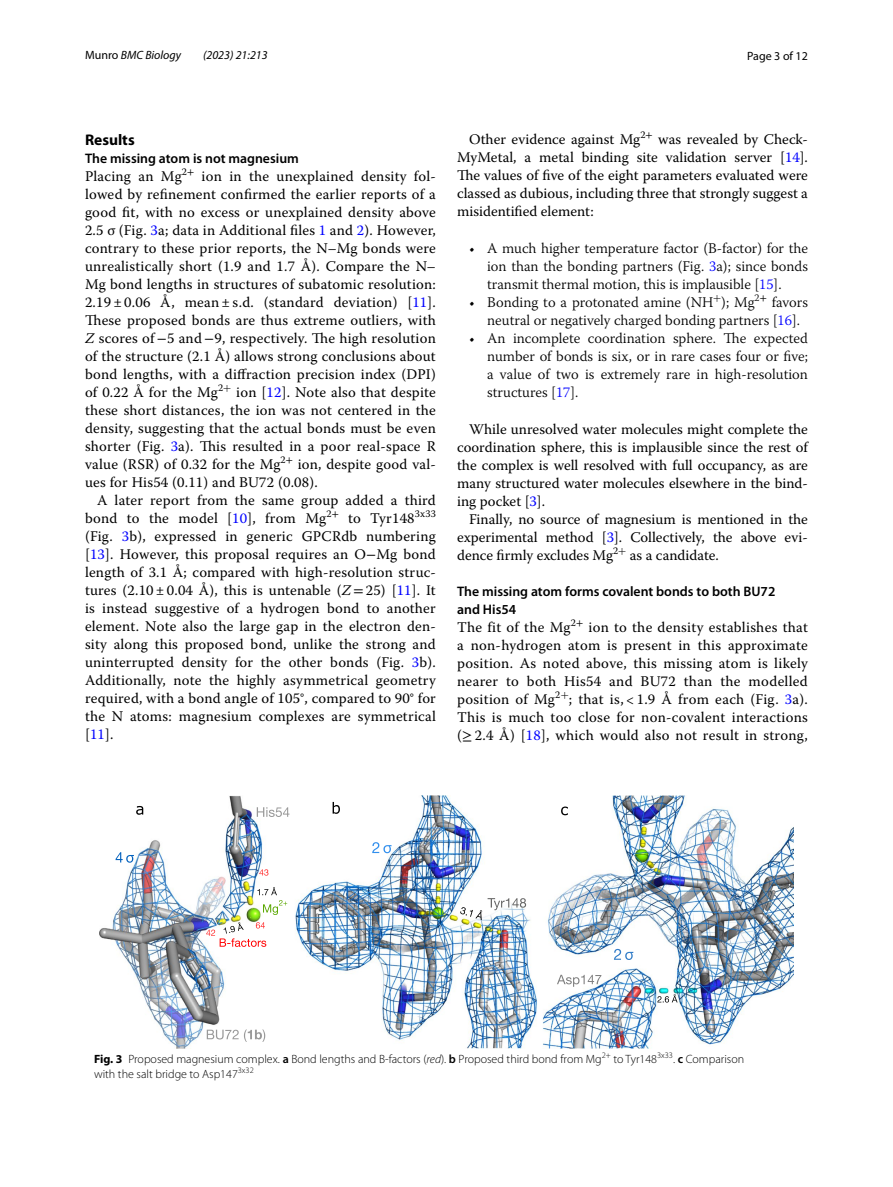
<style>
.page{position:relative;width:893px;height:1187px;background:#fff}
.page>*{position:absolute;margin:0;border:0;box-sizing:border-box;transform-origin:0 0}
.t1{font:700 15.45px "Myriad Pro";color:#000}
.t2{font:14.7px/18px "Warnock Pro";letter-spacing:.01em;color:#000;text-align:justify}
.t3{font:300 14.7px/18px "Warnock Pro";color:#000;text-align:justify}
.t4{font:600 13.8px/18px "Myriad Pro";color:#000}
.t5{font:300 12px/15px "Myriad Pro";color:#000}
.t6{font:italic 12px "Myriad Pro";color:#000}
.t7{font:12px "Myriad Pro";color:#000}
.s1{font-style:normal}
.s2{color:#00f}
.s3{font-style:italic}
.s4{font-family:"STIX"}
.s5{font-weight:700}
.s6{font-weight:600}
</style>
<div class="page">
<img style="left:99px;top:795px;width:695px;height:253px">
<svg style="left:614px;top:948px;width:19px;height:11px"></svg>
<svg style="left:557px;top:974px;width:44px;height:12px"></svg>
<svg style="left:657px;top:994px;width:21px;height:8px"></svg>
<svg style="left:561px;top:806px;width:7px;height:9px"></svg>
<svg style="left:333px;top:801px;width:7px;height:12px"></svg>
<svg style="left:372px;top:842px;width:20px;height:11px"></svg>
<svg style="left:488px;top:898px;width:38px;height:12px"></svg>
<svg style="left:460px;top:907px;width:22px;height:13px"></svg>
<svg style="left:257px;top:886px;width:30px;height:28px"></svg>
<svg style="left:116px;top:852px;width:18px;height:10px"></svg>
<svg style="left:207px;top:1029px;width:58px;height:12px"></svg>
<svg style="left:257px;top:807px;width:32px;height:10px"></svg>
<svg style="left:206px;top:922px;width:60px;height:24px"></svg>
<svg style="left:136px;top:805px;width:7px;height:9px"></svg>
<svg style="left:259px;top:869px;width:9px;height:6px"></svg>
<p class="t6" style="left:85px;top:48px;width:98px"><span class="s1">Munro</span> BMC Biology</p>
<p class="t6" style="left:203px;top:48px;width:66px">(2023) 21:213</p>
<p class="t7" style="left:747px;top:48px;width:62px">Page 3 of 12</p>
<p class="t1" style="left:85px;top:129px;width:51px">Results</p>
<p class="t4" style="left:85px;top:148px;width:215px">The missing atom is not magnesium</p>
<p class="t2" style="left:85px;top:166px;width:352px">Placing an Mg<sup>2</sup><sup>+</sup> ion in the unexplained density fol&shy;lowed by refinement confirmed the earlier reports of a good fit, with no excess or unexplained density above 2.5 σ (Fig. <span class="s2">3</span>a; data in Additional files <span class="s2">1</span> and <span class="s2">2</span>). However, contrary to these prior reports, the N–Mg bonds were unrealistically short (1.9 and 1.7 Å). Compare the N– Mg bond lengths in structures of subatomic resolution:<br>2.19 ± 0.06 Å, mean ± s.d. (standard deviation) [<span class="s2">11</span>].<br>These proposed bonds are thus extreme outliers, with <span class="s3">Z</span> scores of<span class="s4">−</span>5 and<span class="s4">−</span>9, respectively. The high resolution of the structure (2.1 Å) allows strong conclusions about bond lengths, with a diffraction precision index (DPI) of 0.22 Å for the Mg<sup>2</sup><sup>+</sup> ion [<span class="s2">12</span>]. Note also that despite these short distances, the ion was not centered in the density, suggesting that the actual bonds must be even shorter (Fig. <span class="s2">3</span>a). This resulted in a poor real-space R value (RSR) of 0.32 for the Mg<sup>2</sup><sup>+</sup> ion, despite good val&shy;ues for His54 (0.11) and BU72 (0.08).</p>
<p class="t2" style="left:85px;top:490px;width:352px;text-indent:12px">A later report from the same group added a third bond to the model [<span class="s2">10</span>], from Mg<sup>2</sup><sup>+</sup> to Tyr148<sup>3x33 </sup>(Fig. <span class="s2">3</span>b), expressed in generic GPCRdb numbering [<span class="s2">13</span>]. However, this proposal requires an O<span class="s4">−</span>Mg bond length of 3.1 Å; compared with high-resolution struc&shy;tures (2.10 ± 0.04 Å), this is untenable (<span class="s3">Z</span><span class="s4">=</span>25) [<span class="s2">11</span>]. It is instead suggestive of a hydrogen bond to another element. Note also the large gap in the electron den&shy;sity along this proposed bond, unlike the strong and uninterrupted density for the other bonds (Fig. <span class="s2">3</span>b).<br>Additionally, note the highly asymmetrical geometry required, with a bond angle of 105°, compared to 90° for the N atoms: magnesium complexes are symmetrical [<span class="s2">11</span>].</p>
<p class="t2" style="left:457px;top:130px;width:352px;text-indent:12px">Other evidence against Mg<sup>2</sup><sup>+</sup> was revealed by Check-MyMetal, a metal binding site validation server [<span class="s2">14</span>].<br>The values of five of the eight parameters evaluated were classed as dubious, including three that strongly suggest a misidentified element:</p>
<p class="t3" style="left:487px;top:239px;width:322px;text-indent:-18px">• A much higher temperature factor (B-factor) for the ion than the bonding partners (Fig. <span class="s2">3</span>a); since bonds transmit thermal motion, this is implausible [<span class="s2">15</span>].</p>
<p class="t3" style="left:487px;top:293px;width:322px;text-indent:-18px">• Bonding to a protonated amine (NH<sup>+</sup>); Mg<sup>2</sup><sup>+</sup> favors neutral or negatively charged bonding partners [<span class="s2">16</span>].</p>
<p class="t3" style="left:487px;top:329px;width:322px;text-indent:-18px">• An incomplete coordination sphere. The expected number of bonds is six, or in rare cases four or five; a value of two is extremely rare in high-resolution structures [<span class="s2">17</span>].</p>
<p class="t2" style="left:457px;top:419px;width:352px;text-indent:12px">While unresolved water molecules might complete the coordination sphere, this is implausible since the rest of the complex is well resolved with full occupancy, as are many structured water molecules elsewhere in the bind&shy;ing pocket [<span class="s2">3</span>].</p>
<p class="t2" style="left:457px;top:509px;width:352px;text-indent:12px">Finally, no source of magnesium is mentioned in the experimental method [<span class="s2">3</span>]. Collectively, the above evi&shy;dence firmly excludes Mg<sup>2</sup><sup>+</sup> as a candidate.</p>
<p class="t4" style="left:457px;top:581px;width:320px">The missing atom forms covalent bonds to both BU72 and His54</p>
<p class="t2" style="left:457px;top:617px;width:352px">The fit of the Mg<sup>2</sup><sup>+</sup> ion to the density establishes that a non-hydrogen atom is present in this approximate position. As noted above, this missing atom is likely nearer to both His54 and BU72 than the modelled position of Mg<sup>2</sup><sup>+</sup>; that is, &lt; 1.9 Å from each (Fig. <span class="s2">3</span>a).<br>This is much too close for non-covalent interactions (<span class="s4">≥</span>2.4 Å) [<span class="s2">18</span>], which would also not result in strong,</p>
<p class="t5" style="left:94px;top:1051px;width:652px"><span class="s5">Fig. 3</span> Proposed magnesium complex. <span class="s6">a</span> Bond lengths and B-factors (<span class="s3">red</span>). <span class="s6">b</span> Proposed third bond from -Mg<sup>2+</sup> to -Tyr148<sup>3x33</sup>. <span class="s6">c</span> Comparison with the salt bridge to -Asp147<sup>3x32</sup></p>
</div>
